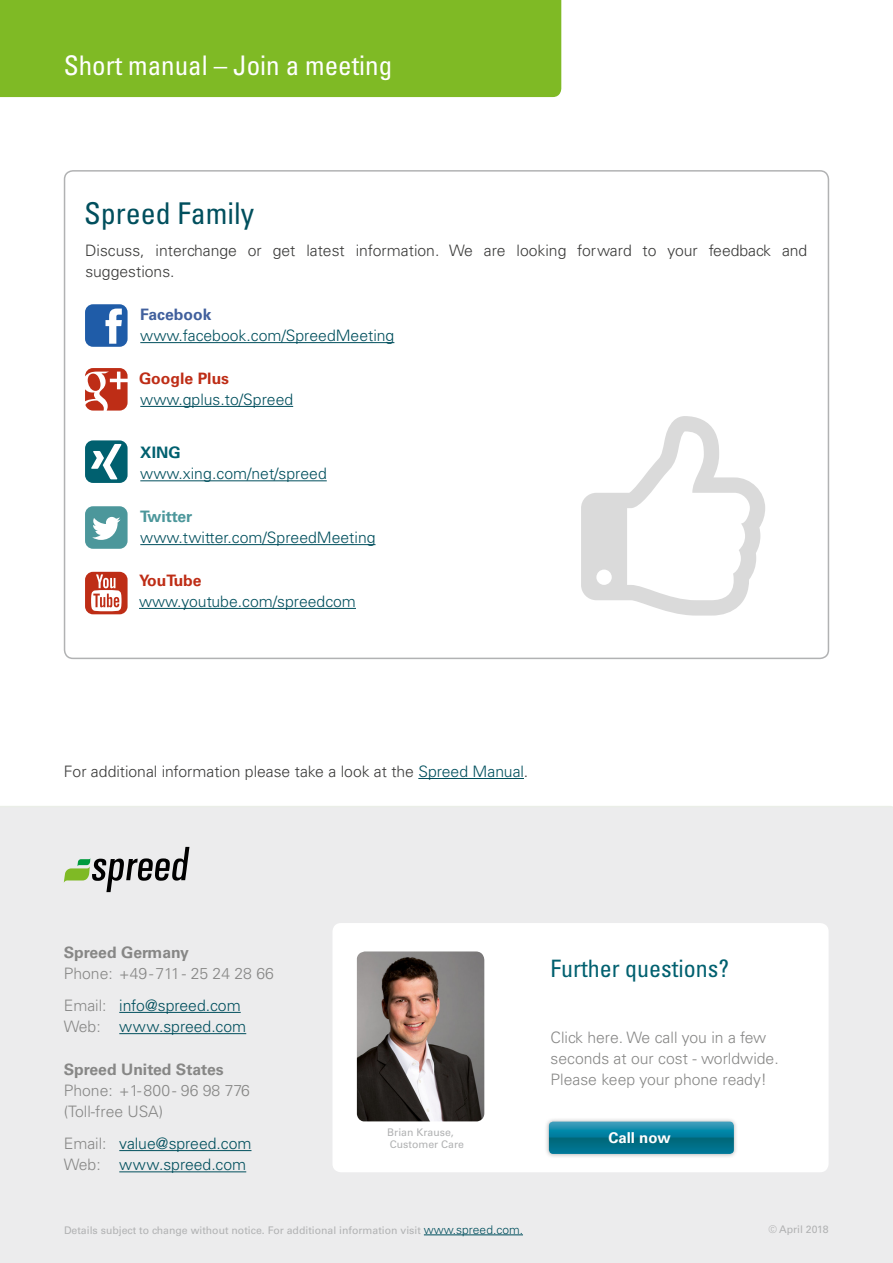
<style>
.page{position:relative;width:893px;height:1263px;background:#fff}
.page>*{position:absolute;margin:0;border:0;box-sizing:border-box;transform-origin:0 0}
.headline1{font:condensed 30px "Univers LT Std";color:#004f5d}
.t1{font:condensed 27px "Univers LT Std";color:#fff}
.t2{font:condensed 24px "Univers LT Std";color:#00606f}
.kontaktdaten{font:300 15.75px/21.3px "Univers LT Std";color:#878786}
.fliesstext_de{font:300 15.75px/21.3px "Univers LT Std";color:#004f5d}
.fliesstext_de-2{font:300 15.75px/21.3px "Univers LT Std";color:#3b3b3a}
.kontaktdaten-2{font:300 15.75px "Univers LT Std";color:#004f5d}
.fliesstext_en{font:300 15.75px "Univers LT Std";color:#3b3b3a}
.kontaktdaten-3{font:700 15.75px "Univers LT Std";color:#878786}
.fliesstext_de-3{font:700 15.75px "Univers LT Std";color:#be2d16}
.t3{font:700 15px "Univers LT Std";color:#fff}
.fußzeile{font:10.5px/12px "Univers LT Std";color:#b1b2b3}
.s1{font-weight:700;color:#41609d}
.s2{font-weight:700;color:#00606f}
.s3{font-weight:700;color:#4c979b}
.s4{color:#004f5d}
.s5{font-weight:700}
.s6{color:#878786}
.s7{font-weight:300;font-size:12px;color:#004f5d}
</style>
<div class="page">
<div style="left:0;top:806px;width:893px;height:457px;background:#ececed"></div>
<svg style="left:64px;top:847px;width:125px;height:45px"></svg>
<div style="left:0;top:0;width:561px;height:97px;background:#7fba25"></div>
<svg style="left:581px;top:416px;width:184px;height:200px"></svg>
<div style="left:332px;top:923px;width:497px;height:249px;background:#fff;border-radius:9px"></div>
<img style="left:357px;top:951px;width:127px;height:170px">
<hr style="left:424px;top:1234px;width:99px;height:1px;background:#004f5d">
<div style="left:544px;top:1117px;width:195px;height:41px;background:#3b3b3a;opacity:.39"></div>
<svg style="left:549px;top:1121px;width:185px;height:33px"></svg>
<hr style="left:119px;top:1012px;width:122px;height:1px;background:#004f5d">
<hr style="left:119px;top:1033px;width:127px;height:1px;background:#004f5d">
<hr style="left:119px;top:1150px;width:132px;height:1px;background:#004f5d">
<hr style="left:119px;top:1171px;width:127px;height:1px;background:#004f5d">
<hr style="left:418px;top:778px;width:106px;height:1px;background:#004f5d">
<hr style="left:140px;top:342px;width:254px;height:1px;background:#004f5d">
<hr style="left:140px;top:406px;width:153px;height:1px;background:#004f5d">
<hr style="left:140px;top:480px;width:187px;height:1px;background:#004f5d">
<hr style="left:140px;top:544px;width:235px;height:1px;background:#004f5d">
<hr style="left:139px;top:608px;width:217px;height:1px;background:#004f5d">
<svg style="left:85px;top:304px;width:43px;height:43px"></svg>
<svg style="left:85px;top:368px;width:43px;height:43px"></svg>
<svg style="left:85px;top:440px;width:43px;height:43px"></svg>
<svg style="left:85px;top:506px;width:43px;height:43px"></svg>
<svg style="left:85px;top:572px;width:43px;height:42px"></svg>
<h2 class="t1" style="left:64px;top:48px;width:330px">Short manual – Join a meeting</h2>
<p class="headline1" style="left:84px;top:194px;width:171px">Spreed Family</p>
<p class="fliesstext_de-2" style="left:85px;top:240px;width:724px">Discuss, interchange or get latest information. We are looking forward to your feedback and suggestions.</p>
<p class="fliesstext_de" style="left:140px;top:304px;width:256px"><span class="s1">Facebook </span>www.facebook.com/SpreedMeeting</p>
<p class="fliesstext_de-3" style="left:139px;top:369px;width:92px">Google Plus</p>
<p class="fliesstext_de" style="left:140px;top:389px;width:154px">www.gplus.to/Spreed</p>
<p class="fliesstext_de" style="left:140px;top:442px;width:188px"><span class="s2">XING </span>www.xing.com/net/spreed</p>
<p class="fliesstext_de" style="left:140px;top:505px;width:237px"><span class="s3">Twitter </span>www.twitter.com/SpreedMeeting</p>
<p class="fliesstext_de-3" style="left:139px;top:571px;width:64px">YouTube</p>
<p class="fliesstext_de" style="left:139px;top:591px;width:218px">www.youtube.com/spreedcom</p>
<p class="fliesstext_en" style="left:64px;top:762px;width:466px">For additional information please take a look at the <span class="s4">Spreed Manual</span>.</p>
<p class="kontaktdaten" style="left:64px;top:941px;width:212px"><span class="s5">Spreed Germany<br></span>Phone: +49-711- 25 24 28 66</p>
<p class="kontaktdaten-2" style="left:64px;top:996px;width:178px"><span class="s6">Email:</span> info@spreed.com</p>
<p class="kontaktdaten-2" style="left:64px;top:1017px;width:184px"><span class="s6">Web:</span> www.spreed.com</p>
<p class="kontaktdaten-3" style="left:64px;top:1060px;width:161px">Spreed United States</p>
<p class="kontaktdaten" style="left:64px;top:1080px;width:188px">Phone: +1-800- 96 98 776</p>
<p class="kontaktdaten" style="left:64px;top:1101px;width:101px">(Toll-free USA)</p>
<p class="kontaktdaten-2" style="left:64px;top:1134px;width:189px"><span class="s6">Email:</span> value@spreed.com</p>
<p class="kontaktdaten-2" style="left:64px;top:1155px;width:184px"><span class="s6">Web:</span> www.spreed.com</p>
<p class="fußzeile" style="left:387px;top:1126px;width:78px">Brian Krause,<br>Customer Care</p>
<h3 class="t2" style="left:551px;top:953px;width:180px">Further questions?</h3>
<p class="kontaktdaten" style="left:551px;top:1026px;width:230px">Click here. We call you in a few seconds at our cost - worldwide.<br>Please keep your phone ready!</p>
<p class="t3" style="left:608px;top:1129px;width:64px">Call now</p>
<p class="fußzeile" style="left:64px;top:1224px;width:460px">Details subject to change without notice. For additional information visit <span class="s7">www.spreed.com.</span></p>
<p class="fußzeile" style="left:768px;top:1223px;width:62px">© April 2018</p>
</div>
